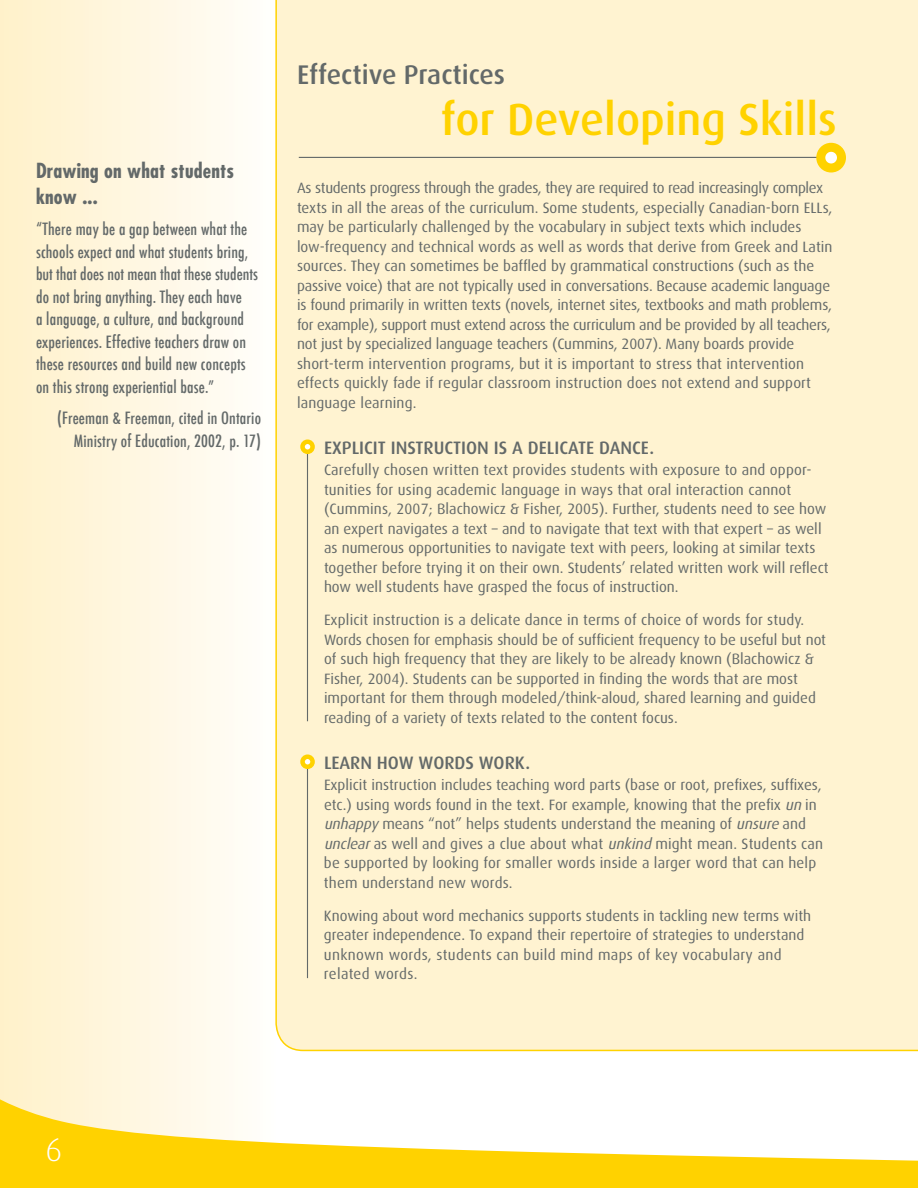
<style>
.page{position:relative;width:918px;height:1188px;background:#fff}
.page>*{position:absolute;margin:0;border:0;box-sizing:border-box;transform-origin:0 0}
.Spread_Head_2{font:500 45px "Dax";color:#ffd200}
.t1{font:300 33px "Dax";color:#fff}
.Spread_Head_1{font:500 27px "Dax";color:#636969}
.t2{font:700 condensed 20.25px/25.5px "Futura";letter-spacing:.01em;color:#636969}
.Spread_sub_heading{font:500 18px "Dax";color:#636969}
.Sidebar_copy{font:500 condensed 16.5px/22.5px "Futura";letter-spacing:.01em;color:#636969}
.Sidebar_credit{font:500 condensed 16.5px/22.5px "Futura";letter-spacing:.01em;color:#636969;text-align:right}
.Spread_indented_copy{font:15px/19.5px "Dax";color:#636969}
.Spread_Intro_copy{font:15px/19.5px "Dax";letter-spacing:-.005em;color:#636969}
.s1{font-style:italic}
</style>
<div class="page">
<div style="left:0;top:0;width:276px;height:1186px;background:linear-gradient(to right,#fff1c9,#fffefb)"></div>
<svg style="left:0;top:1089px;width:918px;height:99px"></svg>
<div style="left:275px;top:0;width:643px;height:1052px;background:#fff3d1"></div>
<hr style="left:299px;top:157px;width:531px;height:1px;background:#636969">
<div style="left:821px;top:147px;width:20px;height:21px;background:#fff;border-radius:50%"></div>
<div style="left:816px;top:143px;width:30px;height:29px;border:9px solid #ffd200;border-radius:50%"></div>
<hr style="left:307px;top:450px;width:1px;height:271px;background:#636969">
<svg style="left:303px;top:442px;width:10px;height:10px"></svg>
<div style="left:300px;top:439px;width:15px;height:15px;border:4px solid #ffd200;border-radius:50%"></div>
<hr style="left:307px;top:765px;width:1px;height:213px;background:#636969">
<svg style="left:303px;top:757px;width:10px;height:10px"></svg>
<div style="left:300px;top:754px;width:15px;height:15px;border:4px solid #ffd200;border-radius:50%"></div>
<h3 class="t2" style="left:36px;top:158px;width:200px">Drawing on what students know ...</h3>
<p class="Sidebar_copy" style="left:36px;top:218px;width:224px">“There may be a gap between what the schools expect and what students bring, but that does not mean that these students do not bring anything. They each have<br>a language, a culture, and background experiences. Effective teachers draw on these resources and build new concepts on this strong experiential base.”</p>
<p class="Sidebar_credit" style="left:57px;top:407px;width:205px">(Freeman &amp; Freeman, cited in Ontario<br>Ministry of Education, 2002, p. 17)</p>
<h3 class="Spread_Head_1" style="left:297px;top:59px;width:210px">Effective Practices</h3>
<h4 class="Spread_Head_2" style="left:441px;top:94px;width:398px">for Developing Skills</h4>
<h5 class="Spread_Intro_copy" style="left:297px;top:179px;width:537px">As students progress through the grades, they are required to read increasingly complex texts in all the areas of the curriculum. Some students, especially Canadian-born ELLs, may be particularly challenged by the vocabulary in subject texts which includes low-frequency and technical words as well as words that derive from Greek and Latin sources. They can sometimes be baffled by grammatical constructions (such as the passive voice) that are not typically used in conversations. Because academic language is found primarily in written texts (novels, internet sites, textbooks and math problems, for example), support must extend across the curriculum and be provided by all teachers, not just by specialized language teachers (Cummins, 2007). Many boards provide short-term intervention programs, but it is important to stress that intervention effects quickly fade if regular classroom instruction does not extend and support language learning.</h5>
<h5 class="Spread_sub_heading" style="left:324px;top:438px;width:332px">EXPLICIT INSTRUCTION IS A DELICATE DANCE.</h5>
<h5 class="Spread_indented_copy" style="left:324px;top:461px;width:506px">Carefully chosen written text provides students with exposure to and oppor&shy;tunities for using academic language in ways that oral interaction cannot (Cummins, 2007; Blachowicz &amp; Fisher, 2005). Further, students need to see how an expert navigates a text – and to navigate that text with that expert – as well as numerous opportunities to navigate text with peers, looking at similar texts together before trying it on their own. Students’ related written work will reflect how well students have grasped the focus of instruction.</h5>
<h5 class="Spread_indented_copy" style="left:324px;top:611px;width:504px">Explicit instruction is a delicate dance in terms of choice of words for study.<br>Words chosen for emphasis should be of sufficient frequency to be useful but not of such high frequency that they are likely to be already known (Blachowicz &amp; Fisher, 2004). Students can be supported in finding the words that are most important for them through modeled/think-aloud, shared learning and guided reading of a variety of texts related to the content focus.</h5>
<h5 class="Spread_sub_heading" style="left:324px;top:753px;width:208px">LEARN HOW WORDS WORK.</h5>
<h5 class="Spread_indented_copy" style="left:324px;top:776px;width:501px">Explicit instruction includes teaching word parts (base or root, prefixes, suffixes, etc.) using words found in the text. For example, knowing that the prefix <span class="s1">un</span> in <span class="s1">unhappy</span> means “not” helps students understand the meaning of <span class="s1">unsure</span> and <span class="s1">unclear</span>as well and gives a clue about what <span class="s1">unkind</span> might mean. Students can be supported by looking for smaller words inside a larger word that can help them understand new words.</h5>
<h5 class="Spread_indented_copy" style="left:324px;top:906px;width:489px">Knowing about word mechanics supports students in tackling new terms with greater independence. To expand their repertoire of strategies to understand unknown words, students can build mind maps of key vocabulary and related words.</h5>
<h2 class="t1" style="left:46px;top:1132px;width:18px">6</h2>
</div>
